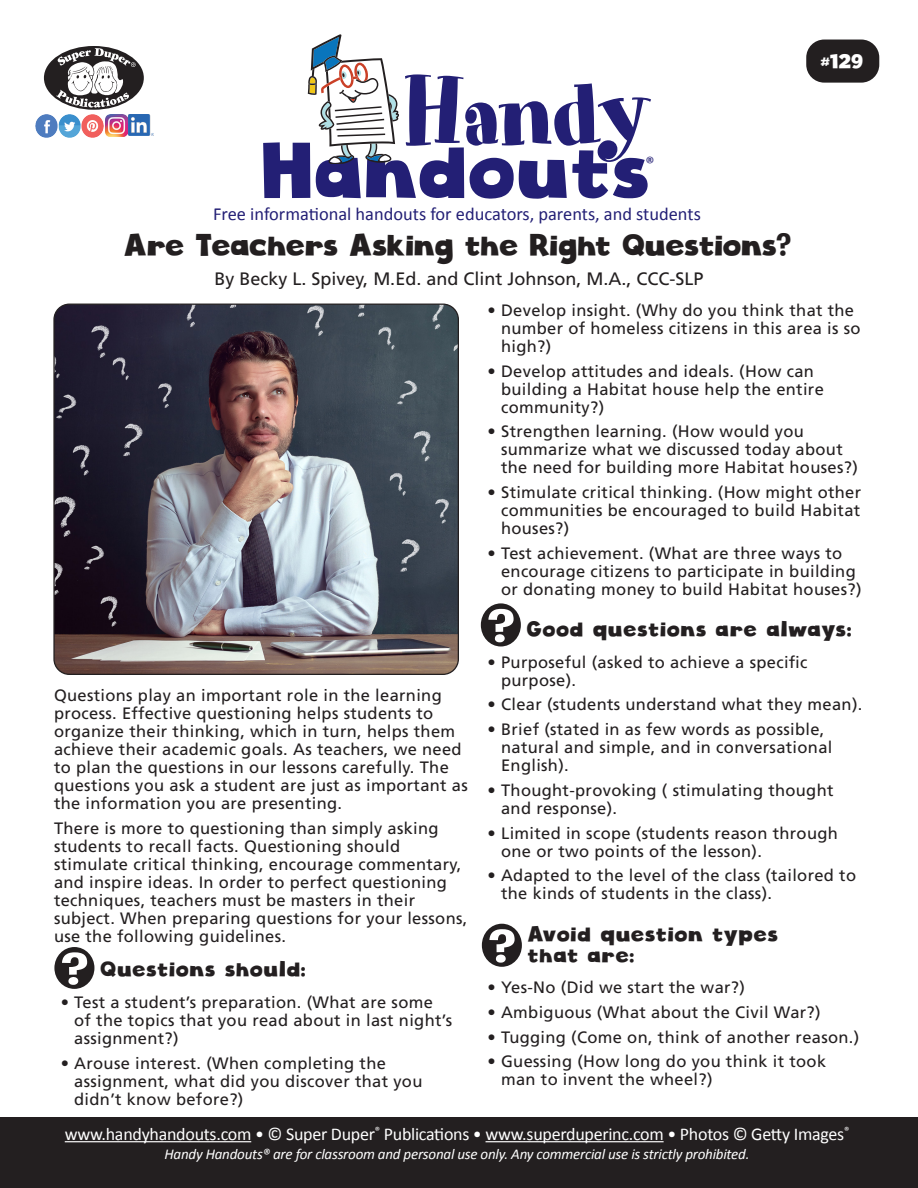
<style>
.page{position:relative;width:918px;height:1188px;background:#fff}
.page>*{position:absolute;margin:0;border:0;box-sizing:border-box;transform-origin:0 0}
.t1{font:93.75px "Art Department JNL";letter-spacing:-.03em;color:#231f75}
.t2{font:76.8px "Cloudy Witha Chanceof Love";color:#231f75}
.HH_Title{font:30px "Cloudy Witha Chanceof Love";letter-spacing:-.02em;color:#231f20}
.HH_Text{font:21px/21px "Cloudy Witha Chanceof Love";letter-spacing:.02em;color:#231f20}
.t3{font:19.5px "Cloudy Witha Chanceof Love";color:#fff}
.t4{font:18.45px "Calibri";color:#231f75}
.t5{font:18px "Calibri";letter-spacing:-.015em;color:#fff}
.HH_Title-2{font:18px "Frutiger LT Std";color:#231f20}
.t6{font:18px "Calibri";color:#231f75}
.HH_Text-2{font:16.5px/18px "Frutiger LT Std";letter-spacing:.02em;color:#231f20}
.t7{font:italic 15px "Calibri";letter-spacing:-.015em;color:#fff}
</style>
<div class="page">
<div style="left:806px;top:40px;width:73px;height:43px;background:#231f20;border-radius:18px"></div>
<div style="left:44px;top:46px;width:100px;height:64px;background:#231f20;border-radius:50%"></div>
<svg style="left:56px;top:48px;width:80px;height:60px"></svg>
<img style="left:36px;top:115px;width:68px;height:22px">
<img style="left:106px;top:115px;width:21px;height:21px">
<img style="left:129px;top:115px;width:24px;height:21px">
<svg style="left:308px;top:34px;width:91px;height:129px"></svg>
<div style="left:0;top:1118px;width:918px;height:70px;background:#231f20"></div>
<hr style="left:65px;top:1141px;width:186px;height:1px;background:#fff">
<hr style="left:486px;top:1141px;width:178px;height:1px;background:#fff">
<img style="left:55px;top:304px;width:403px;height:370px">
<div style="left:54px;top:947px;width:40px;height:42px;background:#231f20;border-radius:50%"></div>
<svg style="left:62px;top:952px;width:25px;height:33px"></svg>
<div style="left:481px;top:603px;width:40px;height:43px;background:#231f20;border-radius:50%"></div>
<svg style="left:488px;top:609px;width:26px;height:33px"></svg>
<div style="left:482px;top:924px;width:40px;height:43px;background:#231f20;border-radius:50%"></div>
<svg style="left:489px;top:929px;width:26px;height:34px"></svg>
<p class="t1" style="left:402px;top:57px;width:252px">Handy</p>
<p class="t2" style="left:264px;top:123px;width:391px">Handouts</p>
<p class="t6" style="left:646px;top:150px;width:11px">®</p>
<p class="t4" style="left:213px;top:201px;width:489px">Free informational handouts for educators, parents, and students</p>
<p class="HH_Title" style="left:125px;top:226px;width:669px">Are Teachers Asking the Right Questions?</p>
<p class="HH_Title-2" style="left:215px;top:268px;width:490px">By Becky L. Spivey, M.Ed. and Clint Johnson, M.A., CCC-SLP</p>
<p class="t3" style="left:822px;top:49px;width:44px">#129</p>
<p class="HH_Text-2" style="left:54px;top:686px;width:415px">Questions play an important role in the learning process. Effective questioning helps students to organize their thinking, which in turn, helps them achieve their academic goals. As teachers, we need to plan the questions in our lessons carefully. The questions you ask a student are just as important as the information you are presenting.</p>
<p class="HH_Text-2" style="left:54px;top:819px;width:415px">There is more to questioning than simply asking students to recall facts. Questioning should stimulate critical thinking, encourage commentary, and inspire ideas. In order to perfect questioning techniques, teachers must be masters in their subject. When preparing questions for your lessons, use the following guidelines.</p>
<p class="HH_Text" style="left:101px;top:959px;width:207px">Questions should:</p>
<p class="HH_Text-2" style="left:74px;top:993px;width:380px;text-indent:-14px">• Test a student’s preparation. (What are some of the topics that you read about in last night’s assignment?)</p>
<p class="HH_Text-2" style="left:74px;top:1054px;width:350px;text-indent:-14px">• Arouse interest. (When completing the assignment, what did you discover that you didn’t know before?)</p>
<p class="HH_Text-2" style="left:501px;top:301px;width:361px;text-indent:-14px">• Develop insight. (Why do you think that the number of homeless citizens in this area is so high?)</p>
<p class="HH_Text-2" style="left:501px;top:362px;width:324px;text-indent:-14px">• Develop attitudes and ideals. (How can building a Habitat house help the entire community?)</p>
<p class="HH_Text-2" style="left:501px;top:423px;width:358px;text-indent:-14px">• Strengthen learning. (How would you summarize what we discussed today about the need for building more Habitat houses?)</p>
<p class="HH_Text-2" style="left:501px;top:484px;width:362px;text-align:justify;text-indent:-14px">• Stimulate critical thinking. (How might other communities be encouraged to build Habitat houses?)</p>
<p class="HH_Text-2" style="left:501px;top:544px;width:362px;text-indent:-14px">• Test achievement. (What are three ways to encourage citizens to participate in building or donating money to build Habitat houses?)</p>
<p class="HH_Text" style="left:528px;top:619px;width:326px">Good questions are always:</p>
<p class="HH_Text-2" style="left:501px;top:653px;width:308px;text-indent:-14px">• Purposeful (asked to achieve a specific purpose).</p>
<p class="HH_Text-2" style="left:488px;top:696px;width:376px">• Clear (students understand what they mean).</p>
<p class="HH_Text-2" style="left:501px;top:721px;width:333px;text-indent:-14px">• Brief (stated in as few words as possible, natural and simple, and in conversational<br>English).</p>
<p class="HH_Text-2" style="left:501px;top:781px;width:334px;text-indent:-14px">• Thought-provoking ( stimulating thought and response).</p>
<p class="HH_Text-2" style="left:501px;top:824px;width:338px;text-indent:-14px">• Limited in scope (students reason through one or two points of the lesson).</p>
<p class="HH_Text-2" style="left:501px;top:867px;width:357px;text-indent:-14px">• Adapted to the level of the class (tailored to the kinds of students in the class).</p>
<p class="HH_Text" style="left:529px;top:923px;width:252px">Avoid question types that are:</p>
<p class="HH_Text-2" style="left:488px;top:979px;width:259px">• Yes-No (Did we start the war?)</p>
<p class="HH_Text-2" style="left:488px;top:1003px;width:335px">• Ambiguous (What about the Civil War?)</p>
<p class="HH_Text-2" style="left:488px;top:1028px;width:373px">• Tugging (Come on, think of another reason.)</p>
<p class="HH_Text-2" style="left:501px;top:1053px;width:327px;text-indent:-14px">• Guessing (How long do you think it took man to invent the wheel?)</p>
<p class="t5" style="left:65px;top:1121px;width:786px">www.handyhandouts.com • © Super Duper<sup>®</sup> Publications • www.superduperinc.com • Photos © Getty Images<sup>®</sup></p>
<p class="t7" style="left:164px;top:1144px;width:587px">Handy Handouts® are for classroom and personal use only. Any commercial use is strictly prohibited.</p>
</div>
